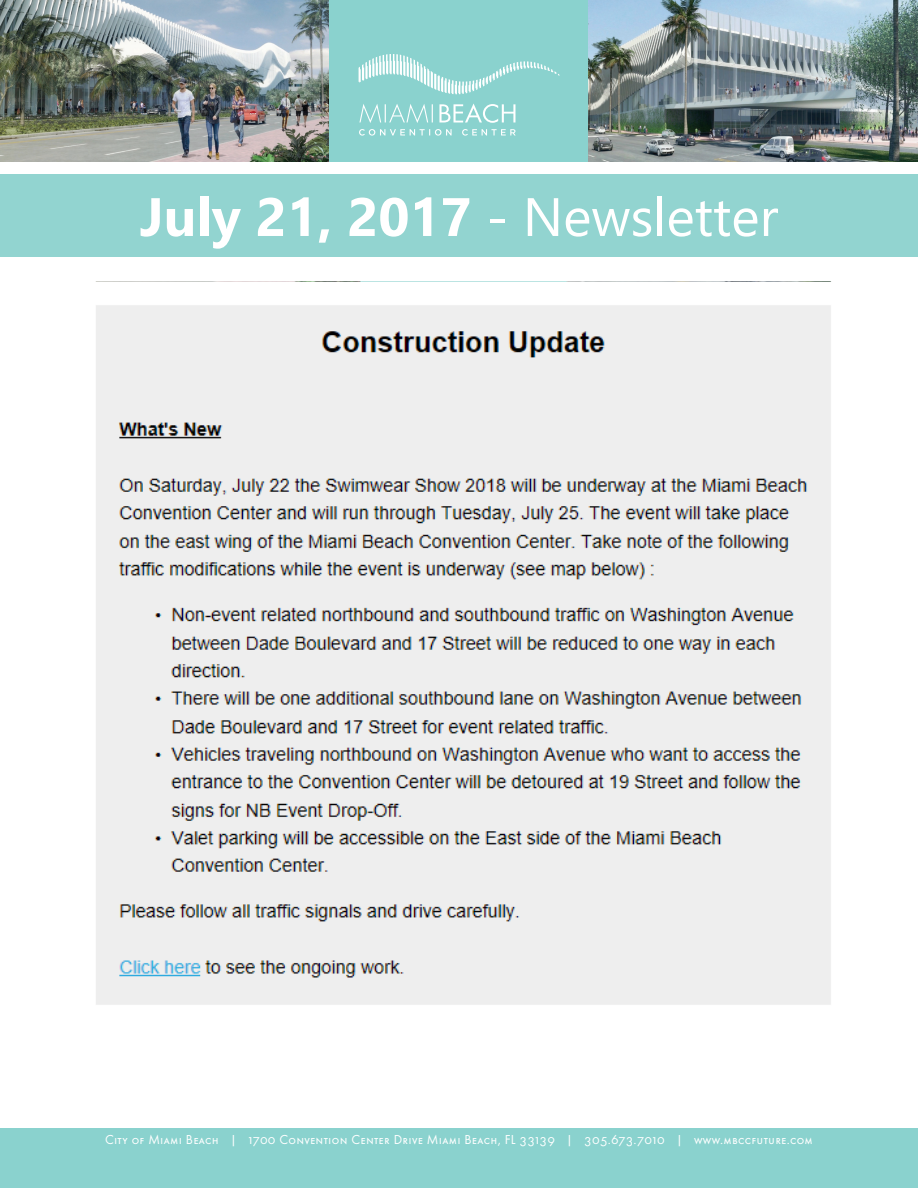
<style>
.page{position:relative;width:918px;height:1188px;background:#fff}
.page>*{position:absolute;margin:0;border:0;box-sizing:border-box;transform-origin:0 0}
.t1{font:700 54px "Ebrima";color:#fff}
.t2{font:300 37.5px "Futura Std";letter-spacing:.01em;color:#fff}
.t3{font:13.5px "Futura SCTOT";letter-spacing:.02em;color:#fff}
.s1{font-weight:400}
.s2{font-weight:700}
</style>
<div class="page">
<img style="left:588px;top:0;width:330px;height:162px">
<div style="left:0;top:1129px;width:918px;height:59px;background:#8ad2ce"></div>
<img style="left:0;top:0;width:330px;height:162px">
<div style="left:330px;top:0;width:258px;height:162px;background:#8ad2ce"></div>
<svg style="left:359px;top:54px;width:200px;height:82px"></svg>
<div style="left:0;top:175px;width:918px;height:82px;background:#92d4d0"></div>
<img style="left:96px;top:305px;width:735px;height:700px">
<h1 class="t1" style="left:140px;top:177px;width:640px">July 21, 2017 <span class="s1">- Newsletter</span></h1>
<h2 class="t2" style="left:233px;top:192px;width:454px"><span class="s2">July 3, 2017</span> - Newsletter</h2>
<p class="t3" style="left:105px;top:1132px;width:709px">City of Miami Beach | 1700 Convention Center Drive Miami Beach, FL 33139 | 305.673.7010 | www.mbccfuture.com</p>
</div>
